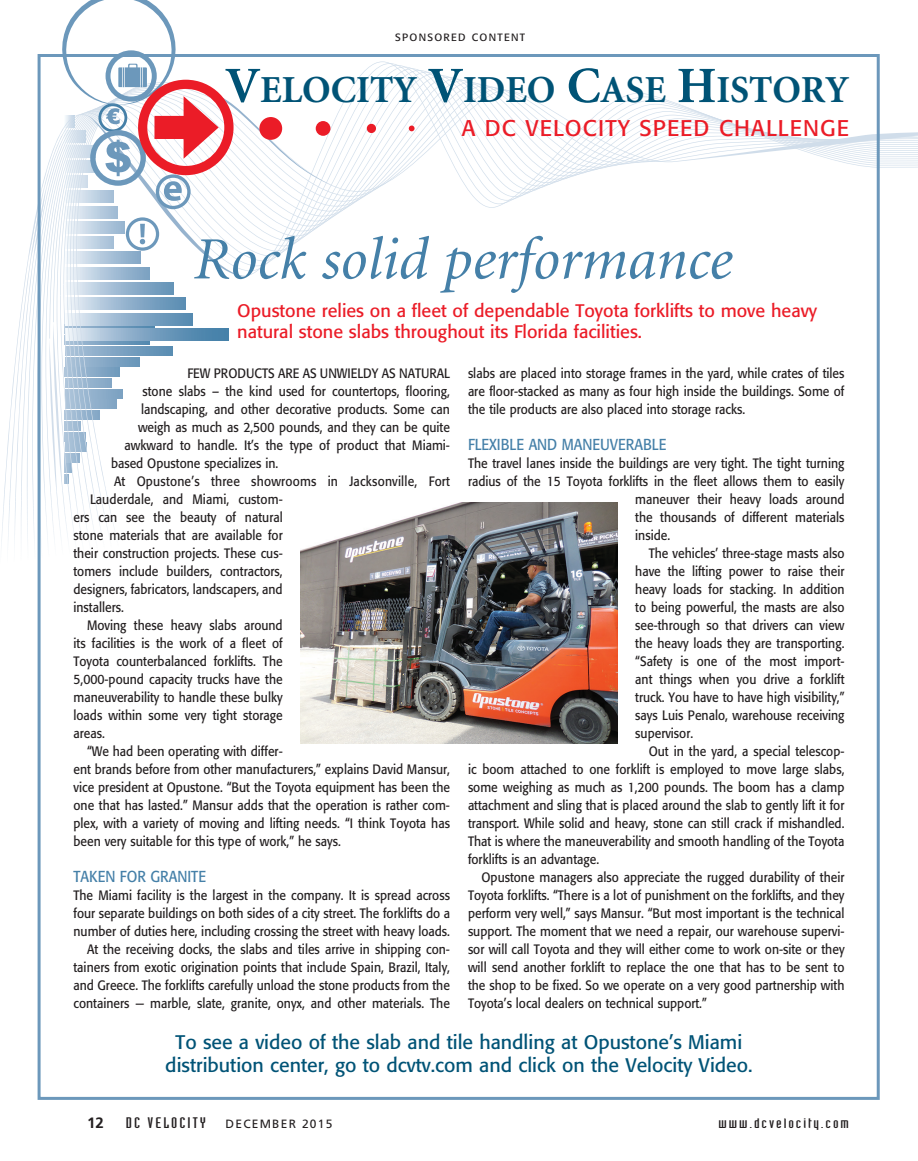
<style>
.page{position:relative;width:918px;height:1161px;background:#fff}
.page>*{position:absolute;margin:0;border:0;box-sizing:border-box;transform-origin:0 0}
.speed_hd{font:italic 60px "Minion";color:#4580a8}
.t1{font:700 38.25px "Minion";color:#005376}
.speed_txt{font:22.5px "Formata";letter-spacing:.05em;color:#eb1c27}
.speed_bottom{font:19.5px "Formata";color:#005376}
.speed_deck{font:18px "Formata";color:#eb1c27}
.speed_subhead{font:15.75px "Formata";color:#4580a8;scale:.9 1}
.t2{font:15px "Industria Solid";letter-spacing:.1em;color:#231f20;scale:1.4 1}
.speed_txt-2{font:13.5px/18px "Formata";color:#231f20;text-align:justify;scale:.9 1}
.t3{font:13.5px "Industria Solid";letter-spacing:.1em;color:#231f20;scale:1.4 1}
.t4{font:12px "Frutiger";letter-spacing:.1em;color:#231f20}
.byline{font:10.5px "Formata";letter-spacing:.125em;color:#231f20}
.s1{font-size:51px}
.s2{font-family:"Frutiger";font-weight:700}
</style>
<div class="page">
<svg style="left:331px;top:82px;width:587px;height:136px"></svg>
<div style="left:367px;top:124px;width:9px;height:9px;background:#eb1c27;border-radius:50%"></div>
<svg style="left:409px;top:126px;width:6px;height:5px"></svg>
<svg style="left:1px;top:0;width:330px;height:568px"></svg>
<img style="left:301px;top:502px;width:316px;height:241px">
<p class="byline" style="left:395px;top:31px;width:132px">SPONSORED CONTENT</p>
<p class="t1" style="left:225px;top:70px;width:625px"><span class="s1">V</span>ELOCITY <span class="s1">V</span>IDEO <span class="s1">C</span>ASE <span class="s1">H</span>ISTORY</p>
<p class="speed_txt" style="left:462px;top:114px;width:389px">A DC VELOCITY SPEED CHALLENGE</p>
<p class="speed_hd" style="left:194px;top:230px;width:540px">Rock solid performance</p>
<p class="speed_deck" style="left:237px;top:299px;width:581px">Opustone relies on a fleet of dependable Toyota forklifts to move heavy</p>
<p class="speed_deck" style="left:237px;top:321px;width:406px">natural stone slabs throughout its Florida facilities.</p>
<p class="speed_txt-2" style="left:188px;top:364px;width:293px">FEW PRODUCTS ARE AS UNWIELDY AS NATURAL</p>
<p class="speed_txt-2" style="left:142px;top:382px;width:343px">stone slabs – the kind used for countertops, flooring,</p>
<p class="speed_txt-2" style="left:141px;top:400px;width:345px">landscaping, and other decorative products. Some can</p>
<p class="speed_txt-2" style="left:138px;top:418px;width:348px">weigh as much as 2,500 pounds, and they can be quite</p>
<p class="speed_txt-2" style="left:124px;top:436px;width:363px">awkward to handle. It’s the type of product that Miami-</p>
<p class="speed_txt-2" style="left:111px;top:454px;width:187px">based Opustone specializes in.</p>
<p class="speed_txt-2" style="left:114px;top:472px;width:375px">At Opustone’s three showrooms in Jacksonville, Fort</p>
<p class="speed_txt-2" style="left:90px;top:490px;width:216px">Lauderdale, and Miami, custom-</p>
<p class="speed_txt-2" style="left:74px;top:508px;width:234px">ers can see the beauty of natural</p>
<p class="speed_txt-2" style="left:74px;top:526px;width:234px">stone materials that are available for</p>
<p class="speed_txt-2" style="left:74px;top:544px;width:234px">their construction projects. These cus-</p>
<p class="speed_txt-2" style="left:74px;top:562px;width:234px">tomers include builders, contractors,</p>
<p class="speed_txt-2" style="left:74px;top:580px;width:234px">designers, fabricators, landscapers, and</p>
<p class="speed_txt-2" style="left:74px;top:598px;width:57px">installers.</p>
<p class="speed_txt-2" style="left:74px;top:616px;width:234px;text-indent:14px">Moving these heavy slabs around its facilities is the work of a fleet of Toyota counterbalanced forklifts. The 5,000-pound capacity trucks have the maneuverability to handle these bulky loads within some very tight storage areas.</p>
<p class="speed_txt-2" style="left:74px;top:742px;width:420px;text-align:left;text-indent:14px">“We had been operating with differ-<br>ent brands before from other manufacturers,” explains David Mansur, vice president at Opustone. “But the Toyota equipment has been the one that has lasted.” Mansur adds that the operation is rather com&shy;plex, with a variety of moving and lifting needs. “I think Toyota has been very suitable for this type of work,” he says.</p>
<p class="speed_subhead" style="left:74px;top:867px;width:149px">TAKEN FOR GRANITE</p>
<p class="speed_txt-2" style="left:74px;top:886px;width:420px">The Miami facility is the largest in the company. It is spread across four separate buildings on both sides of a city street. The forklifts do a number of duties here, including crossing the street with heavy loads.</p>
<p class="speed_txt-2" style="left:74px;top:940px;width:420px;text-indent:14px">At the receiving docks, the slabs and tiles arrive in shipping con&shy;tainers from exotic origination points that include Spain, Brazil, Italy, and Greece. The forklifts carefully unload the stone products from the containers — marble, slate, granite, onyx, and other materials. The</p>
<p class="speed_txt-2" style="left:468px;top:364px;width:420px">slabs are placed into storage frames in the yard, while crates of tiles are floor-stacked as many as four high inside the buildings. Some of the tile products are also placed into storage racks.</p>
<p class="speed_subhead" style="left:468px;top:435px;width:222px">FLEXIBLE AND MANEUVERABLE</p>
<p class="speed_txt-2" style="left:468px;top:454px;width:420px">The travel lanes inside the buildings are very tight. The tight turning</p>
<p class="speed_txt-2" style="left:468px;top:472px;width:420px">radius of the 15 Toyota forklifts in the fleet allows them to easily</p>
<p class="speed_txt-2" style="left:635px;top:490px;width:234px">maneuver their heavy loads around</p>
<p class="speed_txt-2" style="left:635px;top:508px;width:234px">the thousands of different materials</p>
<p class="speed_txt-2" style="left:635px;top:526px;width:40px">inside.</p>
<p class="speed_txt-2" style="left:635px;top:544px;width:234px;text-indent:14px">The vehicles’ three-stage masts also have the lifting power to raise their heavy loads for stacking. In addition to being powerful, the masts are also see-through so that drivers can view the heavy loads they are transporting. “Safety is one of the most import&shy;ant things when you drive a forklift truck. You have to have high visibility,” says Luis Penalo, warehouse receiving supervisor.</p>
<p class="speed_txt-2" style="left:468px;top:742px;width:420px;text-indent:181px">Out in the yard, a special telescop&shy;ic boom attached to one forklift is employed to move large slabs, some weighing as much as 1,200 pounds. The boom has a clamp attachment and sling that is placed around the slab to gently lift it for transport. While solid and heavy, stone can still crack if mishandled.<br>That is where the maneuverability and smooth handling of the Toyota forklifts is an advantage.</p>
<p class="speed_txt-2" style="left:468px;top:868px;width:420px;text-indent:14px">Opustone managers also appreciate the rugged durability of their Toyota forklifts. “There is a lot of punishment on the forklifts, and they perform very well,” says Mansur. “But most important is the technical support. The moment that we need a repair, our warehouse supervi&shy;sor will call Toyota and they will either come to work on-site or they will send another forklift to replace the one that has to be sent to the shop to be fixed. So we operate on a very good partnership with Toyota’s local dealers on technical support.”</p>
<p class="speed_bottom" style="left:176px;top:1030px;width:568px">To see a video of the slab and tile handling at Opustone’s Miami</p>
<p class="speed_bottom" style="left:165px;top:1054px;width:589px">distribution center, go to dcvtv.com and click on the Velocity Video.</p>
<p class="t2" style="left:87px;top:1114px;width:87px"><span class="s2">12</span> DC VELOCITY</p>
<p class="t4" style="left:226px;top:1116px;width:108px">DECEMBER 2015</p>
<p class="t3" style="left:719px;top:1115px;width:95px">www.dcvelocity.com</p>
</div>
